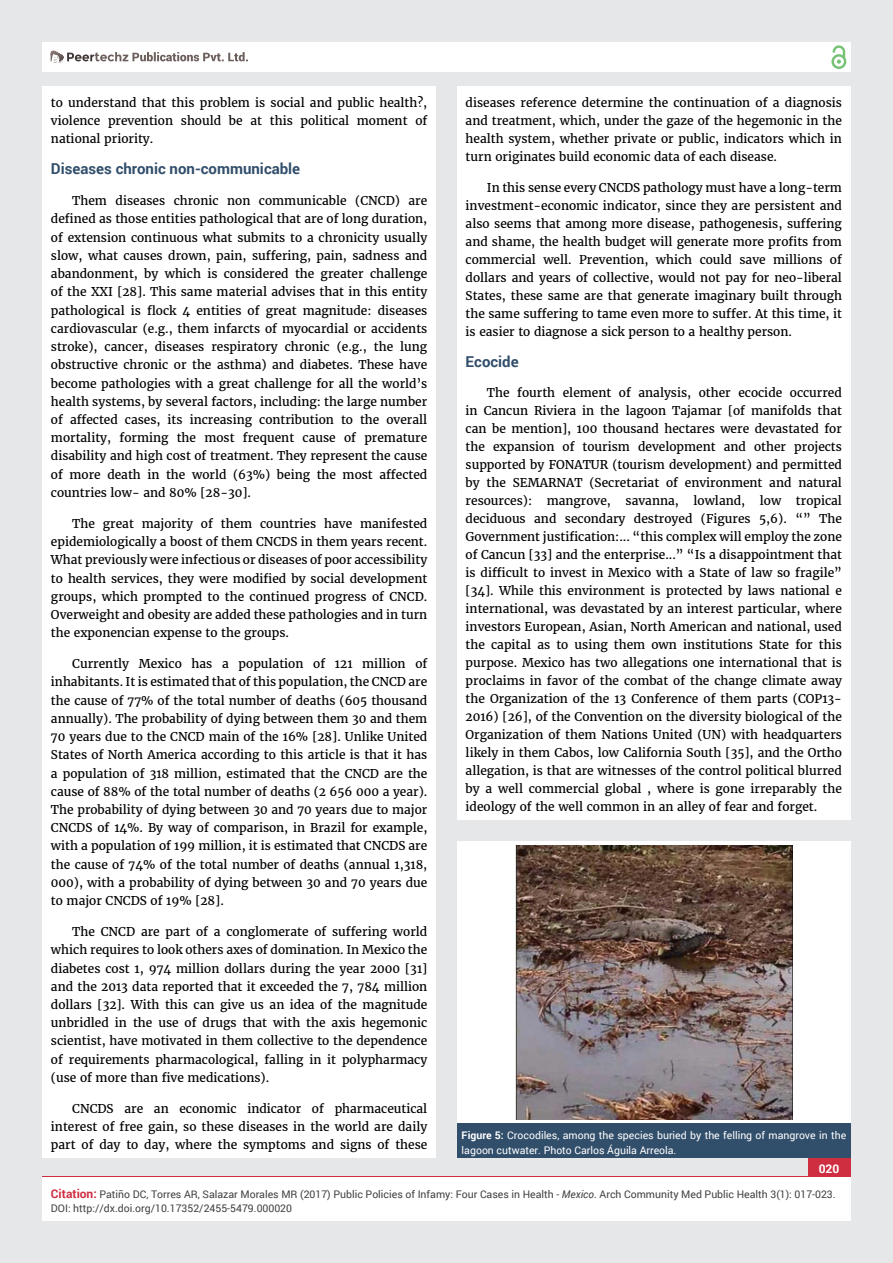
<style>
.page{position:relative;width:893px;height:1263px;background:#e6e7e8}
.page>*{position:absolute;margin:0;border:0;box-sizing:border-box;transform-origin:0 0}
.t1{font:700 15px "Roboto";color:#314e6b}
.t2{font:12px/18.3px "Merriweather";color:#000;text-align:justify}
.t3{font:700 12px "Roboto";color:#fff}
.t4{font:10.5px/13.5px "Roboto";color:#414042}
.t5{font:10.5px/15px "Roboto";color:#fff}
.s1{font-weight:700}
.s2{font-weight:700;font-size:12px;color:#cf2e41}
.s3{font-style:italic}
</style>
<div class="page">
<div style="left:42px;top:43px;width:808px;height:29px;background:#fff"></div>
<div style="left:831px;top:54px;width:15px;height:15px;border:2px solid #74c273;border-radius:50%"></div>
<svg style="left:831px;top:45px;width:15px;height:19px"></svg>
<div style="left:808px;top:1157px;width:42px;height:43px;background:#cf2e41"></div>
<svg style="left:49px;top:50px;width:199px;height:14px"></svg>
<div style="left:42px;top:1177px;width:809px;height:43px;background:#fff"></div>
<div style="left:42px;top:87px;width:394px;height:1071px;background:#fff"></div>
<div style="left:457px;top:87px;width:393px;height:733px;background:#fff"></div>
<div style="left:457px;top:841px;width:393px;height:282px;background:#fff"></div>
<div style="left:457px;top:1123px;width:393px;height:35px;background:#314e6b"></div>
<img style="left:516px;top:845px;width:276px;height:274px">
<p class="t2" style="left:51px;top:94px;width:378px">to understand that this problem is social and public health?, violence prevention should be at this political moment of national priority.</p>
<p class="t1" style="left:51px;top:159px;width:251px">Diseases chronic non-communicable</p>
<p class="t2" style="left:51px;top:192px;width:378px;text-indent:21px">Them diseases chronic non communicable (CNCD) are defined as those entities pathological that are of long duration, of extension continuous what submits to a chronicity usually slow, what causes drown, pain, suffering, pain, sadness and abandonment, by which is considered the greater challenge of the XXI [28]. This same material advises that in this entity pathological is flock 4 entities of great magnitude: diseases cardiovascular (e.g., them infarcts of myocardial or accidents stroke), cancer, diseases respiratory chronic (e.g., the lung obstructive chronic or the asthma) and diabetes. These have become pathologies with a great challenge for all the world’s health systems, by several factors, including: the large number of affected cases, its increasing contribution to the overall mortality, forming the most frequent cause of premature disability and high cost of treatment. They represent the cause of more death in the world (63%) being the most affected countries low- and 80% [28-30].</p>
<p class="t2" style="left:51px;top:515px;width:378px;text-indent:21px">The great majority of them countries have manifested epidemiologically a boost of them CNCDS in them years recent.<br>What previously were infectious or diseases of poor accessibility to health services, they were modified by social development groups, which prompted to the continued progress of CNCD.<br>Overweight and obesity are added these pathologies and in turn the exponencian expense to the groups.</p>
<p class="t2" style="left:51px;top:655px;width:378px;text-indent:21px">Currently Mexico has a population of 121 million of inhabitants. It is estimated that of this population, the CNCD are the cause of 77% of the total number of deaths (605 thousand annually). The probability of dying between them 30 and them 70 years due to the CNCD main of the 16% [28]. Unlike United States of North America according to this article is that it has a population of 318 million, estimated that the CNCD are the cause of 88% of the total number of deaths (2 656 000 a year).<br>The probability of dying between 30 and 70 years due to major CNCDS of 14%. By way of comparison, in Brazil for example, with a population of 199 million, it is estimated that CNCDS are the cause of 74% of the total number of deaths (annual 1,318, 000), with a probability of dying between 30 and 70 years due to major CNCDS of 19% [28].</p>
<p class="t2" style="left:51px;top:923px;width:378px;text-indent:21px">The CNCD are part of a conglomerate of suffering world which requires to look others axes of domination. In Mexico the diabetes cost 1, 974 million dollars during the year 2000 [31] and the 2013 data reported that it exceeded the 7, 784 million dollars [32]. With this can give us an idea of the magnitude unbridled in the use of drugs that with the axis hegemonic scientist, have motivated in them collective to the dependence of requirements pharmacological, falling in it polypharmacy (use of more than five medications).</p>
<p class="t2" style="left:51px;top:1100px;width:378px;text-indent:21px">CNCDS are an economic indicator of pharmaceutical interest of free gain, so these diseases in the world are daily part of day to day, where the symptoms and signs of these</p>
<p class="t2" style="left:466px;top:94px;width:378px">diseases reference determine the continuation of a diagnosis and treatment, which, under the gaze of the hegemonic in the health system, whether private or public, indicators which in turn originates build economic data of each disease.</p>
<p class="t2" style="left:466px;top:179px;width:378px;text-indent:21px">In this sense every CNCDS pathology must have a long-term investment-economic indicator, since they are persistent and also seems that among more disease, pathogenesis, suffering and shame, the health budget will generate more profits from commercial well. Prevention, which could save millions of dollars and years of collective, would not pay for neo-liberal States, these same are that generate imaginary built through the same suffering to tame even more to suffer. At this time, it is easier to diagnose a sick person to a healthy person.</p>
<p class="t1" style="left:466px;top:351px;width:55px">Ecocide</p>
<p class="t2" style="left:466px;top:384px;width:378px;text-indent:21px">The fourth element of analysis, other ecocide occurred in Cancun Riviera in the lagoon Tajamar [of manifolds that can be mention], 100 thousand hectares were devastated for the expansion of tourism development and other projects supported by FONATUR (tourism development) and permitted by the SEMARNAT (Secretariat of environment and natural resources): mangrove, savanna, lowland, low tropical deciduous and secondary destroyed (Figures 5,6). “” The Government justification:... “this complex will employ the zone of Cancun [33] and the enterprise...” “Is a disappointment that is difficult to invest in Mexico with a State of law so fragile” [34]. While this environment is protected by laws national e international, was devastated by an interest particular, where investors European, Asian, North American and national, used the capital as to using them own institutions State for this purpose. Mexico has two allegations one international that is proclaims in favor of the combat of the change climate away the Organization of the 13 Conference of them parts (COP13- 2016) [26], of the Convention on the diversity biological of the Organization of them Nations United (UN) with headquarters likely in them Cabos, low California South [35], and the Ortho allegation, is that are witnesses of the control political blurred by a well commercial global , where is gone irreparably the ideology of the well common in an alley of fear and forget.</p>
<p class="t5" style="left:462px;top:1127px;width:386px"><span class="s1">Figure 5:</span> Crocodiles, among the species buried by the felling of mangrove in the lagoon cutwater. Photo Carlos Águila Arreola.</p>
<p class="t3" style="left:819px;top:1161px;width:22px">020</p>
<p class="t4" style="left:51px;top:1188px;width:793px"><span class="s2">Citation:</span> Otulo P, Ngotiek P, Yiaile AL, Serrem CK, Menge D, et al. (2017) An Assessment of the Need to Establish a Nursing Training Institution in Narok County, Kenya.</p>
<p class="t4" style="left:51px;top:1188px;width:786px;text-indent:48px">Patiño DC, Torres AR, Salazar Morales MR (2017) Public Policies of Infamy: Four Cases in Health - <span class="s3">Mexico</span>. Arch Community Med Public Health 3(1): 017-023.<br>DOI: http://dx.doi.org/10.17352/2455-5479.000020</p>
</div>
